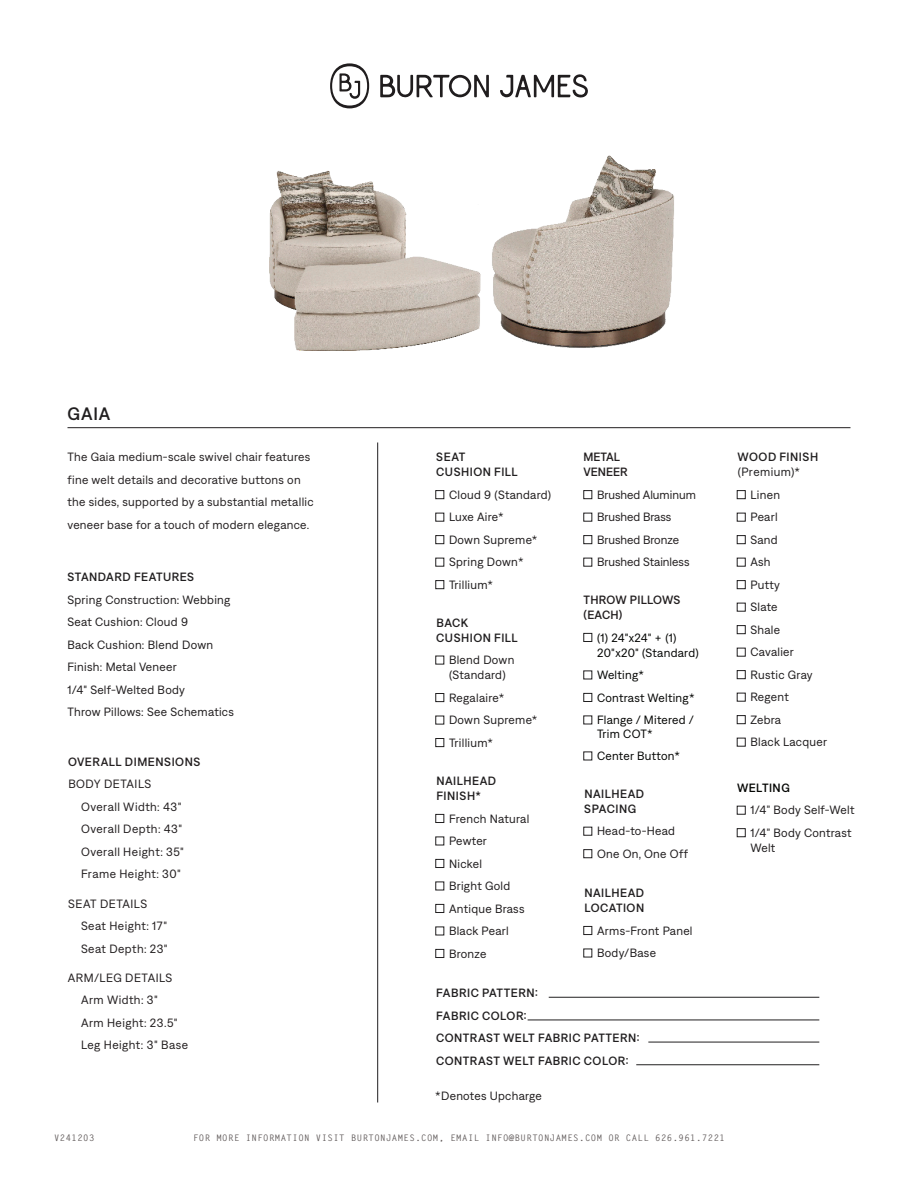
<style>
.page{position:relative;width:918px;height:1188px;background:#fff}
.page>*{position:absolute;margin:0;border:0;box-sizing:border-box;transform-origin:0 0}
.t1{font:500 18px "Denim INK";color:#211f20}
.t2{font:12px/15px "Denim";letter-spacing:.025em;color:#201d1e}
.t3{font:12px/22.5px "Denim";letter-spacing:.025em;color:#231f20}
.t4{font:500 12px "Denim INK";letter-spacing:.04em;color:#211f20}
.t5{font:12px/15px "Denim";letter-spacing:.025em;color:#040503}
.t6{font:12px "Denim";color:#231f20}
.t7{font:500 12px/15px "Denim INK";letter-spacing:.025em;color:#231f20}
.t8{font:500 12px "Denim INK";letter-spacing:.045em;color:#231f20}
.t9{font:500 12px/15px "Denim INK";color:#231f20}
.t10{font:12px "Denim";letter-spacing:.035em;color:#211f20}
.t11{font:500 12px "Denim INK";letter-spacing:.04em;color:#040503}
.t12{font:700 9px "Letter Gothic Std";letter-spacing:.05em;color:#635d5d}
</style>
<div class="page">
<svg style="left:330px;top:63px;width:39px;height:45px"></svg>
<svg style="left:380px;top:75px;width:109px;height:23px"></svg>
<svg style="left:500px;top:74px;width:88px;height:24px"></svg>
<hr style="left:68px;top:427px;width:782px;height:1px;background:#211f20">
<hr style="left:549px;top:997px;width:270px;height:1px;background:#211f20">
<hr style="left:648px;top:1042px;width:171px;height:1px;background:#211f20">
<hr style="left:528px;top:1020px;width:291px;height:1px;background:#211f20">
<hr style="left:636px;top:1065px;width:183px;height:1px;background:#211f20">
<hr style="left:377px;top:442px;width:1px;height:660px;background:#211f20">
<img style="left:269px;top:156px;width:405px;height:195px">
<div style="left:584px;top:633px;width:8px;height:9px;background:#fff;border:1px solid #211f20"></div>
<div style="left:584px;top:693px;width:8px;height:9px;background:#fff;border:1px solid #211f20"></div>
<div style="left:737px;top:828px;width:8px;height:9px;background:#fff;border:1px solid #211f20"></div>
<div style="left:737px;top:490px;width:8px;height:9px;background:#fff;border:1px solid #211f20"></div>
<div style="left:737px;top:535px;width:8px;height:9px;background:#fff;border:1px solid #211f20"></div>
<div style="left:737px;top:580px;width:8px;height:9px;background:#fff;border:1px solid #211f20"></div>
<div style="left:737px;top:625px;width:8px;height:9px;background:#fff;border:1px solid #211f20"></div>
<div style="left:737px;top:670px;width:8px;height:9px;background:#fff;border:1px solid #211f20"></div>
<div style="left:737px;top:715px;width:8px;height:9px;background:#fff;border:1px solid #211f20"></div>
<div style="left:436px;top:490px;width:8px;height:9px;background:#fff;border:1px solid #211f20"></div>
<div style="left:436px;top:535px;width:8px;height:9px;background:#fff;border:1px solid #211f20"></div>
<div style="left:436px;top:580px;width:8px;height:9px;background:#fff;border:1px solid #211f20"></div>
<div style="left:436px;top:693px;width:8px;height:9px;background:#fff;border:1px solid #211f20"></div>
<div style="left:436px;top:738px;width:8px;height:9px;background:#fff;border:1px solid #211f20"></div>
<div style="left:436px;top:814px;width:8px;height:9px;background:#fff;border:1px solid #211f20"></div>
<div style="left:436px;top:859px;width:8px;height:9px;background:#fff;border:1px solid #211f20"></div>
<div style="left:436px;top:904px;width:8px;height:9px;background:#fff;border:1px solid #211f20"></div>
<div style="left:436px;top:949px;width:8px;height:9px;background:#fff;border:1px solid #211f20"></div>
<div style="left:584px;top:849px;width:8px;height:9px;background:#fff;border:1px solid #211f20"></div>
<div style="left:584px;top:926px;width:8px;height:9px;background:#fff;border:1px solid #211f20"></div>
<div style="left:584px;top:490px;width:8px;height:9px;background:#fff;border:1px solid #211f20"></div>
<div style="left:584px;top:535px;width:8px;height:9px;background:#fff;border:1px solid #211f20"></div>
<p class="t1" style="left:68px;top:401px;width:45px">GAIA</p>
<p class="t3" style="left:68px;top:445px;width:248px">The Gaia medium-scale swivel chair features fine welt details and decorative buttons on the sides, supported by a substantial metallic veneer base for a touch of modern elegance.</p>
<p class="t4" style="left:68px;top:569px;width:128px">STANDARD FEATURES</p>
<p class="t2" style="left:68px;top:591px;width:164px">Spring Construction: Webbing</p>
<p class="t2" style="left:68px;top:614px;width:122px">Seat Cushion: Cloud 9</p>
<p class="t2" style="left:68px;top:636px;width:147px">Back Cushion: Blend Down</p>
<p class="t2" style="left:68px;top:659px;width:111px">Finish: Metal Veneer</p>
<p class="t2" style="left:68px;top:681px;width:119px">1/4" Self-Welted Body</p>
<p class="t2" style="left:68px;top:704px;width:168px">Throw Pillows: See Schematics</p>
<p class="t8" style="left:68px;top:753px;width:134px">OVERALL DIMENSIONS</p>
<p class="t3" style="left:68px;top:772px;width:85px">BODY DETAILS</p>
<p class="t3" style="left:81px;top:795px;width:102px">Overall Width: 43"</p>
<p class="t3" style="left:81px;top:817px;width:103px">Overall Depth: 43"</p>
<p class="t3" style="left:81px;top:840px;width:105px">Overall Height: 35"</p>
<p class="t3" style="left:81px;top:862px;width:101px">Frame Height: 30"</p>
<p class="t3" style="left:68px;top:891px;width:81px">SEAT DETAILS</p>
<p class="t3" style="left:81px;top:914px;width:88px">Seat Height: 17"</p>
<p class="t3" style="left:81px;top:936px;width:88px">Seat Depth: 23"</p>
<p class="t3" style="left:68px;top:966px;width:106px">ARM/LEG DETAILS</p>
<p class="t3" style="left:81px;top:988px;width:78px">Arm Width: 3"</p>
<p class="t3" style="left:81px;top:1011px;width:98px">Arm Height: 23.5"</p>
<p class="t3" style="left:81px;top:1033px;width:109px">Leg Height: 3" Base</p>
<p class="t4" style="left:436px;top:449px;width:30px">SEAT</p>
<p class="t4" style="left:436px;top:464px;width:83px">CUSHION FILL</p>
<p class="t2" style="left:449px;top:486px;width:104px">Cloud 9 (Standard)</p>
<p class="t2" style="left:449px;top:509px;width:56px">Luxe Aire*</p>
<p class="t2" style="left:449px;top:531px;width:90px">Down Supreme*</p>
<p class="t2" style="left:449px;top:554px;width:76px">Spring Down*</p>
<p class="t2" style="left:449px;top:576px;width:46px">Trillium*</p>
<p class="t4" style="left:437px;top:614px;width:33px">BACK</p>
<p class="t4" style="left:436px;top:629px;width:83px">CUSHION FILL</p>
<p class="t2" style="left:449px;top:652px;width:67px">Blend Down</p>
<p class="t2" style="left:449px;top:667px;width:58px">(Standard)</p>
<p class="t2" style="left:449px;top:689px;width:57px">Regalaire*</p>
<p class="t2" style="left:449px;top:712px;width:90px">Down Supreme*</p>
<p class="t2" style="left:449px;top:734px;width:46px">Trillium*</p>
<p class="t4" style="left:437px;top:772px;width:61px">NAILHEAD</p>
<p class="t4" style="left:437px;top:787px;width:46px">FINISH*</p>
<p class="t2" style="left:449px;top:810px;width:82px">French Natural</p>
<p class="t2" style="left:449px;top:833px;width:39px">Pewter</p>
<p class="t2" style="left:449px;top:855px;width:34px">Nickel</p>
<p class="t2" style="left:449px;top:878px;width:63px">Bright Gold</p>
<p class="t2" style="left:449px;top:900px;width:77px">Antique Brass</p>
<p class="t2" style="left:449px;top:923px;width:61px">Black Pearl</p>
<p class="t2" style="left:449px;top:945px;width:39px">Bronze</p>
<p class="t9" style="left:584px;top:449px;width:46px">METAL<br>VENEER</p>
<p class="t6" style="left:597px;top:486px;width:100px">Brushed Aluminum</p>
<p class="t6" style="left:597px;top:509px;width:76px">Brushed Brass</p>
<p class="t6" style="left:597px;top:531px;width:83px">Brushed Bronze</p>
<p class="t6" style="left:597px;top:554px;width:94px">Brushed Stainless</p>
<p class="t7" style="left:584px;top:592px;width:98px">THROW PILLOWS (EACH)</p>
<p class="t5" style="left:597px;top:629px;width:103px">(1) 24"x24" + (1)<br>20"x20" (Standard)</p>
<p class="t5" style="left:597px;top:667px;width:49px">Welting*</p>
<p class="t5" style="left:597px;top:689px;width:99px">Contrast Welting*</p>
<p class="t5" style="left:597px;top:712px;width:98px;line-height:13.5px">Flange / Mitered /<br>Trim COT*</p>
<p class="t5" style="left:597px;top:748px;width:85px">Center Button*</p>
<p class="t4" style="left:585px;top:785px;width:61px">NAILHEAD</p>
<p class="t4" style="left:584px;top:800px;width:53px">SPACING</p>
<p class="t2" style="left:597px;top:823px;width:79px">Head-to-Head</p>
<p class="t2" style="left:597px;top:845px;width:93px">One On, One Off</p>
<p class="t4" style="left:585px;top:884px;width:61px">NAILHEAD</p>
<p class="t4" style="left:585px;top:899px;width:61px">LOCATION</p>
<p class="t2" style="left:597px;top:922px;width:97px">Arms-Front Panel</p>
<p class="t2" style="left:597px;top:945px;width:60px">Body/Base</p>
<p class="t4" style="left:436px;top:984px;width:103px">FABRIC PATTERN:</p>
<p class="t4" style="left:436px;top:1029px;width:205px">CONTRAST WELT FABRIC PATTERN:</p>
<p class="t4" style="left:436px;top:1007px;width:92px">FABRIC COLOR:</p>
<p class="t4" style="left:436px;top:1052px;width:194px">CONTRAST WELT FABRIC COLOR:</p>
<p class="t2" style="left:435px;top:1087px;width:108px">*Denotes Upcharge</p>
<p class="t12" style="left:54px;top:1132px;width:42px">V241203</p>
<p class="t12" style="left:193px;top:1132px;width:533px">FOR MORE INFORMATION VISIT BURTONJAMES.COM, EMAIL INFO@BURTONJAMES.COM OR CALL 626.961.7221</p>
<p class="t4" style="left:738px;top:449px;width:82px">WOOD FINISH</p>
<p class="t10" style="left:738px;top:464px;width:64px">(Premium)*</p>
<p class="t2" style="left:751px;top:486px;width:31px">Linen</p>
<p class="t2" style="left:751px;top:509px;width:29px">Pearl</p>
<p class="t2" style="left:751px;top:531px;width:29px">Sand</p>
<p class="t2" style="left:751px;top:554px;width:22px">Ash</p>
<p class="t2" style="left:751px;top:576px;width:31px">Putty</p>
<p class="t2" style="left:751px;top:599px;width:29px">Slate</p>
<p class="t2" style="left:751px;top:621px;width:31px">Shale</p>
<p class="t2" style="left:751px;top:644px;width:45px">Cavalier</p>
<p class="t2" style="left:751px;top:666px;width:64px">Rustic Gray</p>
<p class="t2" style="left:751px;top:689px;width:40px">Regent</p>
<p class="t2" style="left:751px;top:711px;width:32px">Zebra</p>
<p class="t2" style="left:751px;top:734px;width:78px">Black Lacquer</p>
<p class="t11" style="left:737px;top:779px;width:54px">WELTING</p>
<p class="t2" style="left:751px;top:802px;width:105px">1/4” Body Self-Welt</p>
<p class="t2" style="left:751px;top:824px;width:102px">1/4” Body Contrast<br>Welt</p>
</div>
